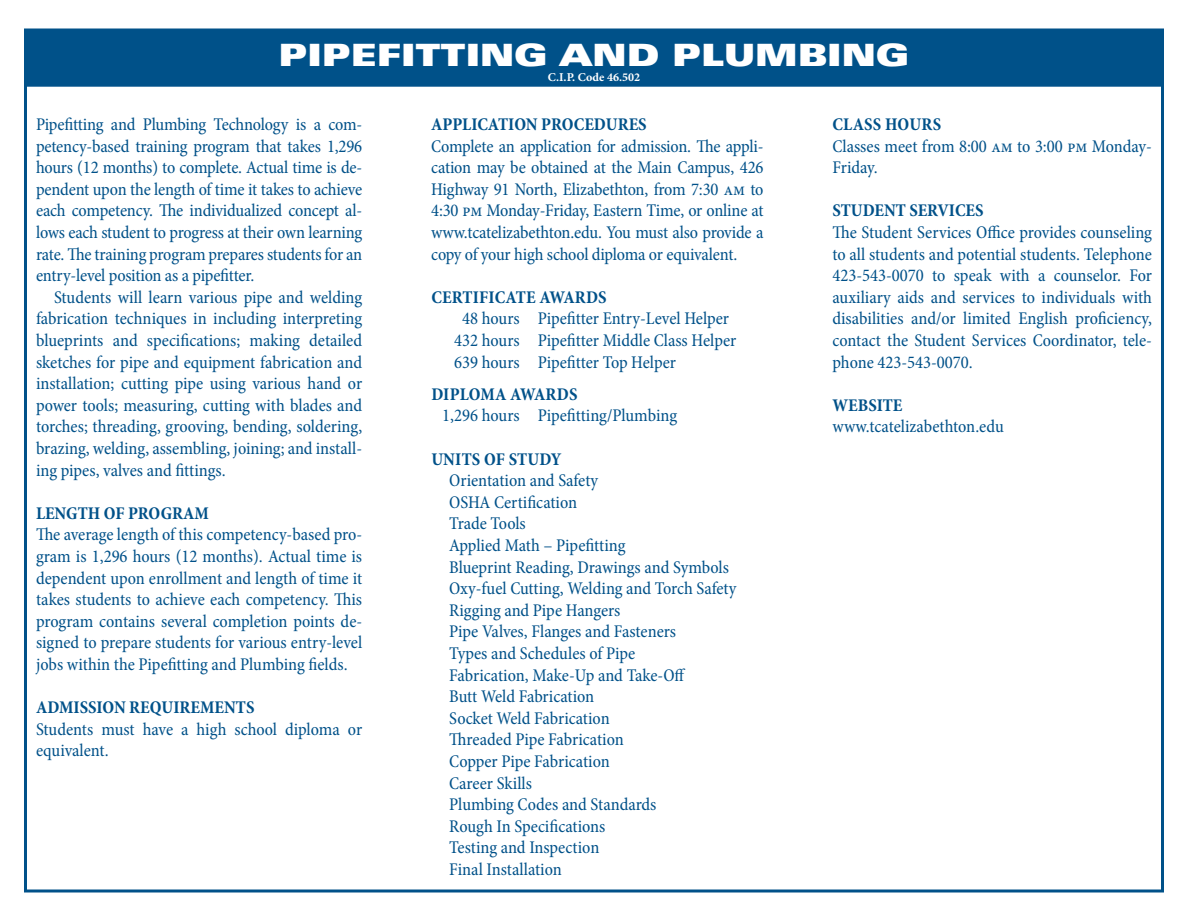
<style>
.page{position:relative;width:1188px;height:918px;background:#fff}
.page>*{position:absolute;margin:0;border:0;box-sizing:border-box;transform-origin:0 0}
.t1{font:30.75px "Univers LT Std X Black Ex";color:#fff}
.t2{font:condensed 18px/21.6px "Minion Pro";letter-spacing:-.005em;color:#005189;text-align:justify}
.t3{font:700 condensed 18px "Minion Pro";color:#005189}
.t4{font:700 12px "Minion Pro";letter-spacing:.005em;color:#fff}
</style>
<div class="page">
<div style="left:26px;top:30px;width:1136px;height:55px;background:#005189"></div>
<div style="left:24px;top:28px;width:1140px;height:59px;border:3px solid #005189"></div>
<h1 class="t1" style="left:279px;top:36px;width:632px">PIPEFITTInG AN D PLUMBING</h1>
<p class="t4" style="left:548px;top:69px;width:94px">C.I.P. Code 46.502</p>
<p class="t2" style="left:36px;top:114px;width:328px">Pipefitting and Plumbing Technology is a com&shy;petency-based training program that takes 1,296 hours (12 months) to complete. Actual time is de&shy;pendent upon the length of time it takes to achieve each competency. The individualized concept al&shy;lows each student to progress at their own learning rate. The training program prepares students for an entry-level position as a pipefitter.</p>
<p class="t2" style="left:36px;top:287px;width:328px;text-indent:18px">Students will learn various pipe and welding fabrication techniques in including interpreting blueprints and specifications; making detailed sketches for pipe and equipment fabrication and installation; cutting pipe using various hand or power tools; measuring, cutting with blades and torches; threading, grooving, bending, soldering, brazing, welding, assembling, joining; and install&shy;ing pipes, valves and fittings.</p>
<p class="t3" style="left:36px;top:501px;width:174px">LENGTH OF PROGRAM</p>
<p class="t2" style="left:36px;top:524px;width:328px">The average length of this competency-based pro&shy;gram is 1,296 hours (12 months). Actual time is dependent upon enrollment and length of time it takes students to achieve each competency. This program contains several completion points de&shy;signed to prepare students for various entry-level jobs within the Pipefitting and Plumbing fields.</p>
<p class="t3" style="left:36px;top:695px;width:220px">ADMISSION REQUIREMENTS</p>
<p class="t2" style="left:36px;top:719px;width:328px">Students must have a high school diploma or equivalent.</p>
<p class="t3" style="left:431px;top:112px;width:217px">APPLICATION PROCEDURES</p>
<p class="t2" style="left:431px;top:135px;width:334px">Complete an application for admission. The appli&shy;cation may be obtained at the Main Campus, 426<br>Highway 91 North, Elizabethton, from 7:30 am to 4:30 pm Monday-Friday, Eastern Time, or online at www.tcatelizabethton.edu. You must also provide a copy of your high school diploma or equivalent.</p>
<p class="t3" style="left:431px;top:285px;width:21px">CERTIFICATE</p>
<p class="t3" style="left:539px;top:285px;width:36px">AWARDS</p>
<p class="t2" style="left:454px;top:308px;width:284px;text-align:left;text-indent:8px">48 hours Pipefitter Entry-Level Helper<br>432 hours Pipefitter Middle Class Helper<br>639 hours Pipefitter Top Helper</p>
<p class="t3" style="left:431px;top:382px;width:16px">DIPLOMA</p>
<p class="t3" style="left:510px;top:382px;width:36px">AWARDS</p>
<p class="t2" style="left:442px;top:405px;width:236px">1,296 hours Pipefitting/Plumbing</p>
<p class="t3" style="left:431px;top:446px;width:23px">UNITS</p>
<p class="t3" style="left:484px;top:446px;width:46px">OF STUD</p>
<p class="t3" style="left:551px;top:446px;width:12px">Y</p>
<p class="t2" style="left:449px;top:470px;width:289px;text-align:left">Orientation and Safety<br>OSHA Certification<br>Trade Tools<br>Applied Math – Pipefitting<br>Blueprint Reading, Drawings and Symbols<br>Oxy-fuel Cutting, Welding and Torch Safety<br>Rigging and Pipe Hangers<br>Pipe Valves, Flanges and Fasteners<br>Types and Schedules of Pipe<br>Fabrication, Make-Up and Take-Off<br>Butt Weld Fabrication<br>Socket Weld Fabrication<br>Threaded Pipe Fabrication<br>Copper Pipe Fabrication<br>Career Skills<br>Plumbing Codes and Standards<br>Rough In Specifications<br>Testing and Inspection<br>Final Installation</p>
<p class="t3" style="left:833px;top:112px;width:21px">CLASS</p>
<p class="t3" style="left:885px;top:112px;width:25px">HOURS</p>
<p class="t2" style="left:832px;top:135px;width:321px">Classes meet from 8:00 am to 3:00 pm Monday-<br>Friday.</p>
<p class="t3" style="left:832px;top:198px;width:153px">STUDENT SERVICES</p>
<p class="t2" style="left:832px;top:222px;width:321px">The Student Services Office provides counseling to all students and potential students. Telephone 423-543-0070 to speak with a counselor. For auxiliary aids and services to individuals with disabilities and/or limited English proficiency, contact the Student Services Coordinator, tele&shy;phone 423-543-0070.</p>
<p class="t3" style="left:832px;top:393px;width:72px">WEBSITE</p>
<p class="t2" style="left:832px;top:416px;width:173px">www.tcatelizabethton.edu</p>
</div>
